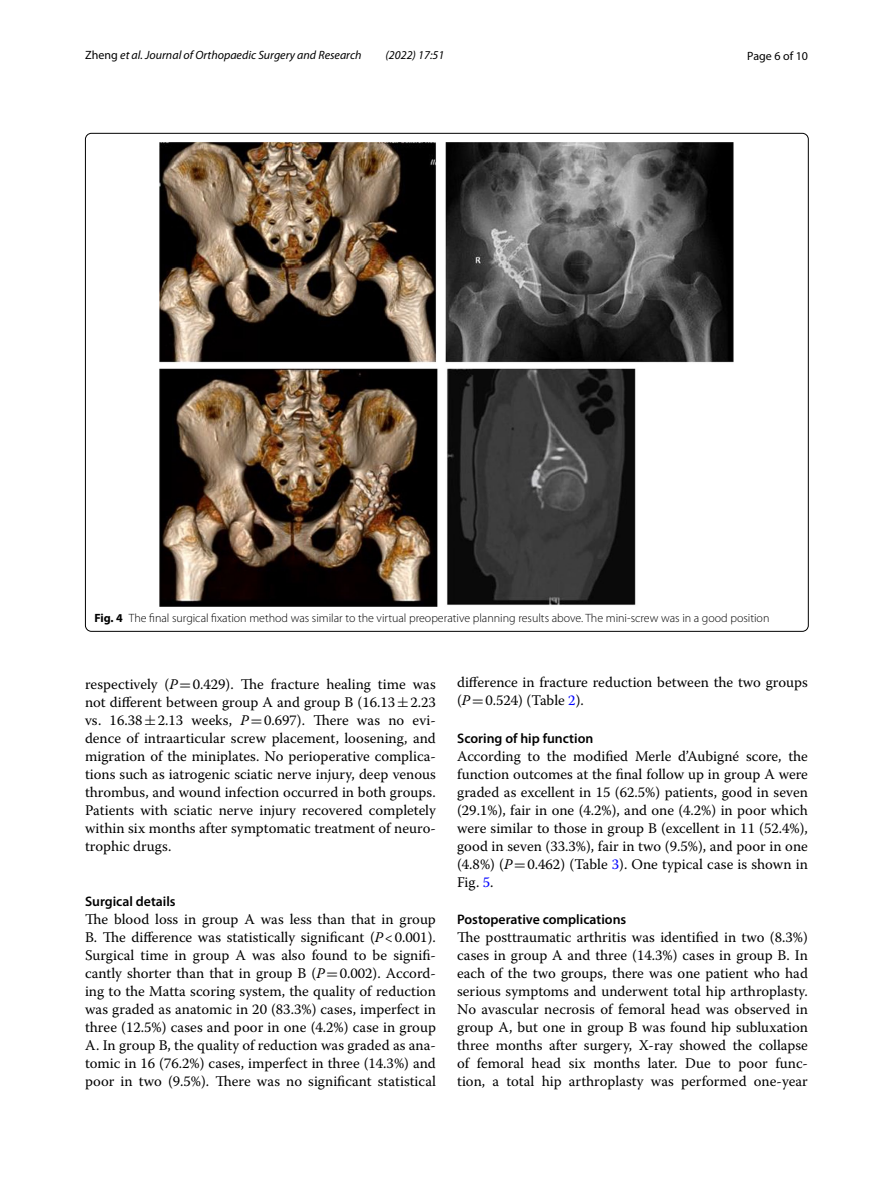
<style>
.page{position:relative;width:893px;height:1187px;background:#fff}
.page>*{position:absolute;margin:0;border:0;box-sizing:border-box;transform-origin:0 0}
.t1{font:14.7px/18px "Warnock Pro";color:#000;text-align:justify}
.t2{font:600 13.8px "Myriad Pro";color:#000}
.t3{font:300 12px "Myriad Pro";color:#000}
.t4{font:italic 12px "Myriad Pro";color:#000}
.t5{font:12px "Myriad Pro";color:#000}
.s1{font-style:normal}
.s2{font-weight:700}
.s3{font-style:italic}
.s4{font-family:"MTSY"}
.s5{color:#00f}
</style>
<div class="page">
<img style="left:160px;top:142px;width:574px;height:464px">
<p class="t4" style="left:85px;top:48px;width:278px"><span class="s1">Zheng</span> et al. Journal of Orthopaedic Surgery and Research</p>
<p class="t4" style="left:386px;top:48px;width:60px">(2022) 17:51</p>
<p class="t5" style="left:747px;top:48px;width:62px">Page 6 of 10</p>
<p class="t3" style="left:94px;top:611px;width:676px"><span class="s2">Fig. 4</span> The final surgical fixation method was similar to the virtual preoperative planning results above. The mini-screw was in a good position</p>
<p class="t1" style="left:85px;top:674px;width:352px">respectively (<span class="s3">P</span><span class="s4">=</span>0.429). The fracture healing time was not different between group A and group B (16.13<span class="s4">±</span>2.23 vs. 16.38<span class="s4">±</span>2.13 weeks, <span class="s3">P</span><span class="s4">=</span>0.697). There was no evi&shy;dence of intraarticular screw placement, loosening, and migration of the miniplates. No perioperative complica&shy;tions such as iatrogenic sciatic nerve injury, deep venous thrombus, and wound infection occurred in both groups.<br>Patients with sciatic nerve injury recovered completely within six months after symptomatic treatment of neuro&shy;trophic drugs.</p>
<p class="t2" style="left:85px;top:892px;width:92px">Surgical details</p>
<p class="t1" style="left:85px;top:909px;width:352px">The blood loss in group A was less than that in group B. The difference was statistically significant (<span class="s3">P</span>&lt;0.001).<br>Surgical time in group A was also found to be signifi&shy;cantly shorter than that in group B (<span class="s3">P</span><span class="s4">=</span>0.002). Accord&shy;ing to the Matta scoring system, the quality of reduction was graded as anatomic in 20 (83.3%) cases, imperfect in three (12.5%) cases and poor in one (4.2%) case in group A. In group B, the quality of reduction was graded as ana&shy;tomic in 16 (76.2%) cases, imperfect in three (14.3%) and poor in two (9.5%). There was no significant statistical</p>
<p class="t1" style="left:457px;top:672px;width:352px">difference in fracture reduction between the two groups (<span class="s3">P</span><span class="s4">=</span>0.524) (Table <span class="s5">2</span>).</p>
<p class="t2" style="left:457px;top:729px;width:138px">Scoring of hip function</p>
<p class="t1" style="left:457px;top:746px;width:352px">According to the modified Merle d’Aubigné score, the function outcomes at the final follow up in group A were graded as excellent in 15 (62.5%) patients, good in seven (29.1%), fair in one (4.2%), and one (4.2%) in poor which were similar to those in group B (excellent in 11 (52.4%), good in seven (33.3%), fair in two (9.5%), and poor in one (4.8%) (<span class="s3">P</span><span class="s4">=</span>0.462) (Table <span class="s5">3</span>). One typical case is shown in Fig. <span class="s5">5</span>.</p>
<p class="t2" style="left:457px;top:910px;width:171px">Postoperative complications</p>
<p class="t1" style="left:457px;top:928px;width:352px">The posttraumatic arthritis was identified in two (8.3%) cases in group A and three (14.3%) cases in group B. In each of the two groups, there was one patient who had serious symptoms and underwent total hip arthroplasty.<br>No avascular necrosis of femoral head was observed in group A, but one in group B was found hip subluxation three months after surgery, X-ray showed the collapse of femoral head six months later. Due to poor func&shy;tion, a total hip arthroplasty was performed one-year</p>
</div>
